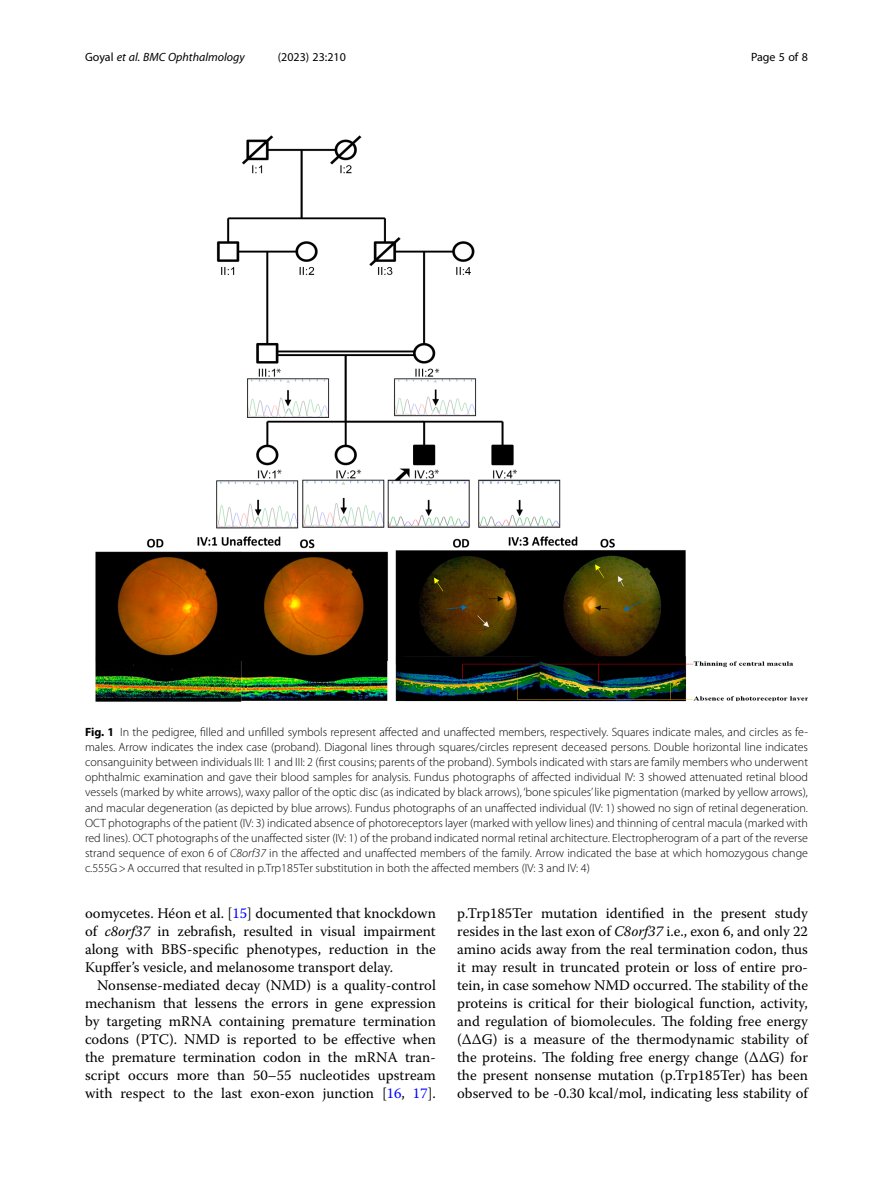
<style>
.page{position:relative;width:893px;height:1191px;background:#fff}
.page>*{position:absolute;margin:0;border:0;box-sizing:border-box;transform-origin:0 0}
.Body_Text_Indent{font:14.7px/18px "Warnock Pro";color:#000;text-align:justify}
.Body_Text{font:14.7px/18px "Warnock Pro";color:#000;text-align:justify}
.Figure_Caption{font:300 12px/15px "Myriad Pro";color:#000;text-align:justify}
.t1{font:italic 12px "Myriad Pro";color:#000}
.t2{font:12px "Myriad Pro";color:#000}
.s1{font-style:normal}
.s2{font-weight:700}
.s3{font-style:italic}
.s4{color:#00f}
</style>
<div class="page">
<img style="left:95px;top:135px;width:713px;height:567px">
<p class="t1" style="left:85px;top:50px;width:161px"><span class="s1">Goyal</span> et al. BMC Ophthalmology</p>
<p class="t2" style="left:278px;top:50px;width:70px">(2023) 23:210</p>
<p class="t2" style="left:751px;top:50px;width:58px">Page 5 of 8</p>
<p class="Figure_Caption" style="left:85px;top:725px;width:724px"><span class="s2">Fig. 1</span> In the pedigree, filled and unfilled symbols represent affected and unaffected members, respectively. Squares indicate males, and circles as fe&shy;males. Arrow indicates the index case (proband). Diagonal lines through squares/circles represent deceased persons. Double horizontal line indicates consanguinity between individuals III: 1 and III: 2 (first cousins; parents of the proband). Symbols indicated with stars are family members who underwent ophthalmic examination and gave their blood samples for analysis. Fundus photographs of affected individual IV: 3 showed attenuated retinal blood vessels (marked by white arrows), waxy pallor of the optic disc (as indicated by black arrows), ‘bone spicules’ like pigmentation (marked by yellow arrows), and macular degeneration (as depicted by blue arrows). Fundus photographs of an unaffected individual (IV: 1) showed no sign of retinal degeneration.<br>OCT photographs of the patient (IV: 3) indicated absence of photoreceptors layer (marked with yellow lines) and thinning of central macula (marked with red lines). OCT photographs of the unaffected sister (IV: 1) of the proband indicated normal retinal architecture. Electropherogram of a part of the reverse strand sequence of exon 6 of <span class="s3">C8orf37</span> in the affected and unaffected members of the family. Arrow indicated the base at which homozygous change c.555G&gt;A occurred that resulted in p.Trp185Ter substitution in both the affected members (IV: 3 and IV: 4)</p>
<p class="Body_Text" style="left:85px;top:904px;width:352px">oomycetes. Héon et al. [<span class="s4">15</span>] documented that knockdown of <span class="s3">c8orf37</span> in zebrafish, resulted in visual impairment along with BBS-specific phenotypes, reduction in the Kupffer’s vesicle, and melanosome transport delay.</p>
<p class="Body_Text_Indent" style="left:85px;top:976px;width:352px;text-indent:12px">Nonsense-mediated decay (NMD) is a quality-control mechanism that lessens the errors in gene expression by targeting mRNA containing premature termination codons (PTC). NMD is reported to be effective when the premature termination codon in the mRNA tran&shy;script occurs more than 50–55 nucleotides upstream with respect to the last exon-exon junction [<span class="s4">16</span>, <span class="s4">17</span>].</p>
<p class="Body_Text_Indent" style="left:457px;top:904px;width:352px">p.Trp185Ter mutation identified in the present study resides in the last exon of <span class="s3">C8orf37</span> i.e., exon 6, and only 22 amino acids away from the real termination codon, thus it may result in truncated protein or loss of entire pro&shy;tein, in case somehow NMD occurred. The stability of the proteins is critical for their biological function, activity, and regulation of biomolecules. The folding free energy (∆∆G) is a measure of the thermodynamic stability of the proteins. The folding free energy change (∆∆G) for the present nonsense mutation (p.Trp185Ter) has been observed to be -0.30 kcal/mol, indicating less stability of</p>
</div>
